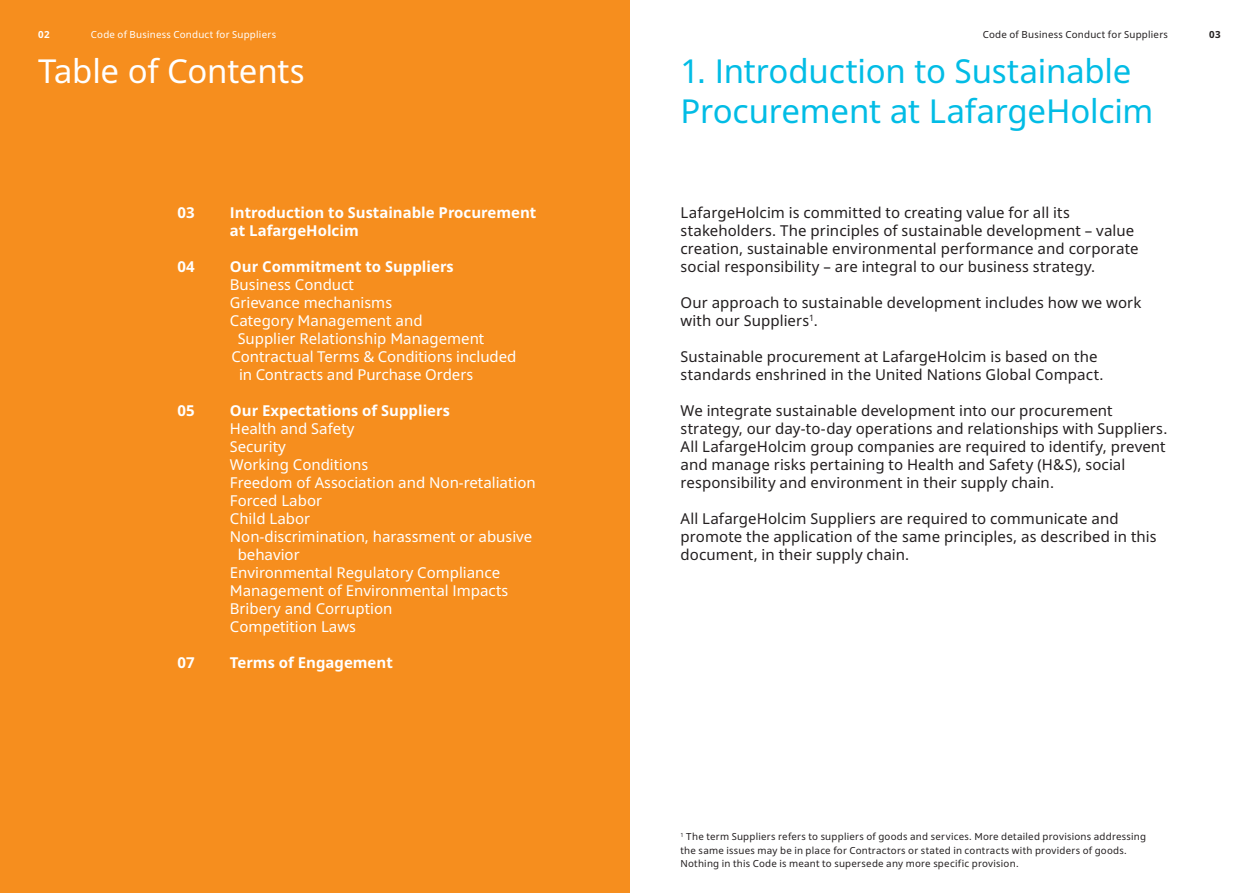
<style>
.page{position:relative;width:1259px;height:893px;background:#fff}
.page>*{position:absolute;margin:0;border:0;box-sizing:border-box;transform-origin:0 0}
.H1_Headline_22_26_4{font:33px/39.6px "LH Noto Sans";letter-spacing:-.01em;color:#02bce5}
.H1_Headline_22_26_4-2{font:33px "LH Noto Sans";letter-spacing:-.005em;color:#fff}
.Copy_Intro_10_12{font:15px/18px "LH Noto Sans";letter-spacing:.005em;color:#231f20}
.t1{font:15px "LH Noto Sans";color:#fff}
.t2{font:700 15px/18px "LH Noto Sans";color:#fff}
.Footnote_6_5{font:9.75px/13.6px "LH Noto Sans";letter-spacing:.025em;color:#231f20}
.Column_left_6_5_11_9{font:9.75px "LH Noto Sans";letter-spacing:.025em;color:#fff}
.Column_left_6_5_11_9-2{font:700 9.75px "LH Noto Sans";color:#fff}
.t3{font:700 9.75px "LH Noto Sans";color:#231f20}
</style>
<div class="page">
<div style="left:0;top:0;width:629px;height:893px;background:#f68e1e"></div>
<p class="Column_left_6_5_11_9-2" style="left:38px;top:28px;width:13px">02</p>
<p class="Column_left_6_5_11_9" style="left:91px;top:29px;width:187px">Code of Business Conduct for Suppliers</p>
<p class="Footnote_6_5" style="left:983px;top:28px;width:187px">Code of Business Conduct for Suppliers</p>
<p class="t3" style="left:1209px;top:28px;width:13px">03</p>
<p class="H1_Headline_22_26_4-2" style="left:38px;top:50px;width:268px">Table of Contents</p>
<p class="t2" style="left:178px;top:204px;width:19px">03</p>
<p class="t2" style="left:230px;top:204px;width:308px">Introduction to Sustainable Procurement at LafargeHolcim</p>
<p class="t2" style="left:178px;top:258px;width:19px">04</p>
<p class="t2" style="left:230px;top:258px;width:225px">Our Commitment to Suppliers</p>
<p class="t1" style="left:230px;top:275px;width:126px">Business Conduct</p>
<p class="t1" style="left:230px;top:293px;width:164px">Grievance mechanisms</p>
<p class="t1" style="left:230px;top:311px;width:194px">Category Management and</p>
<p class="t1" style="left:238px;top:329px;width:248px">Supplier Relationship Management</p>
<p class="t1" style="left:232px;top:347px;width:286px">Contractual Terms &amp; Conditions included</p>
<p class="t1" style="left:239px;top:365px;width:236px">in Contracts and Purchase Orders</p>
<p class="t2" style="left:178px;top:402px;width:19px">05</p>
<p class="t2" style="left:230px;top:402px;width:221px">Our Expectations of Suppliers</p>
<p class="t1" style="left:230px;top:419px;width:126px">Health and Safety</p>
<p class="t1" style="left:230px;top:437px;width:57px">Security</p>
<p class="t1" style="left:230px;top:455px;width:140px">Working Conditions</p>
<p class="t1" style="left:230px;top:473px;width:307px">Freedom of Association and Non-retaliation</p>
<p class="t1" style="left:230px;top:491px;width:94px">Forced Labor</p>
<p class="t1" style="left:230px;top:509px;width:82px">Child Labor</p>
<p class="t1" style="left:230px;top:527px;width:304px">Non-discrimination, harassment or abusive</p>
<p class="t1" style="left:238px;top:545px;width:64px">behavior</p>
<p class="t1" style="left:230px;top:563px;width:272px">Environmental Regulatory Compliance</p>
<p class="t1" style="left:230px;top:581px;width:280px">Management of Environmental Impacts</p>
<p class="t1" style="left:230px;top:599px;width:164px">Bribery and Corruption</p>
<p class="t1" style="left:230px;top:617px;width:128px">Competition Laws</p>
<p class="t2" style="left:178px;top:654px;width:19px">07</p>
<p class="t2" style="left:230px;top:654px;width:164px">Terms of Engagement</p>
<p class="H1_Headline_22_26_4" style="left:680px;top:51px;width:474px">1. Introduction to Sustainable<br>Procurement at LafargeHolcim</p>
<p class="Copy_Intro_10_12" style="left:680px;top:204px;width:459px">LafargeHolcim is committed to creating value for all its stakeholders. The principles of sustainable development – value creation, sustainable environmental performance and corporate social responsibility – are integral to our business strategy.</p>
<p class="Copy_Intro_10_12" style="left:680px;top:294px;width:462px">Our approach to sustainable development includes how we work with our Suppliers<sup>1</sup>.</p>
<p class="Copy_Intro_10_12" style="left:680px;top:348px;width:424px">Sustainable procurement at LafargeHolcim is based on the standards enshrined in the United Nations Global Compact.</p>
<p class="Copy_Intro_10_12" style="left:680px;top:402px;width:488px">We integrate sustainable development into our procurement strategy, our day-to-day operations and relationships with Suppliers.<br>All LafargeHolcim group companies are required to identify, prevent and manage risks pertaining to Health and Safety (H&amp;S), social responsibility and environment in their supply chain.</p>
<p class="Copy_Intro_10_12" style="left:680px;top:510px;width:478px">All LafargeHolcim Suppliers are required to communicate and promote the application of the same principles, as described in this document, in their supply chain.</p>
<p class="Footnote_6_5" style="left:680px;top:830px;width:467px"><sup>1</sup> The term Suppliers refers to suppliers of goods and services. More detailed provisions addressing the same issues may be in place for Contractors or stated in contracts with providers of goods.<br>Nothing in this Code is meant to supersede any more specific provision.</p>
</div>
